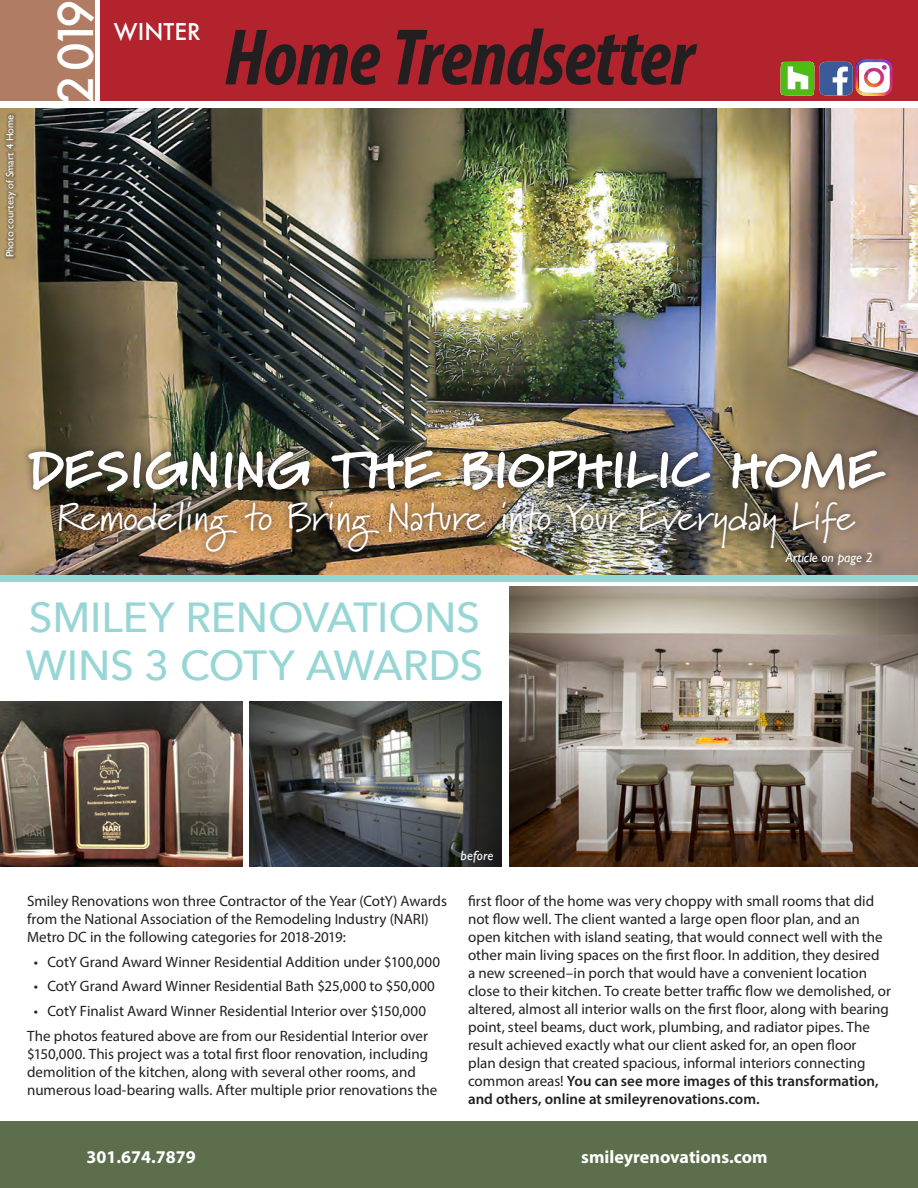
<style>
.page{position:relative;width:918px;height:1188px;background:#fff}
.page>*{position:absolute;margin:0;border:0;box-sizing:border-box;transform-origin:0 0}
.t1{font:italic 700 condensed 80.85px "Myriad Pro";letter-spacing:-.01em;color:#231f20}
.t2{font:900 51px "Marydale";letter-spacing:.01em;color:#fff}
.t3{font:500 46.65px "Futura";color:#fff}
.t4{font:500 42px/48px "Avenir Next";letter-spacing:-.005em;color:#98d6d5}
.t5{font:39px "Marydale";color:#fff}
.t6{font:500 22.5px "Futura";color:#fff}
.t7{font:700 18px "Myriad Pro";color:#fff}
.t8{font:15px/18px "Myriad Pro";color:#231f20}
.t9{font:italic 13.5px "Gill Sans";color:#fff}
.t10{font:10.5px "Gill Sans";color:#fff}
.s1{font-weight:600}
</style>
<div class="page">
<div style="left:0;top:0;width:94px;height:103px;background:#b07c64"></div>
<div style="left:100px;top:0;width:818px;height:103px;background:#b2232d"></div>
<img style="left:1px;top:108px;width:917px;height:467px">
<div style="left:0;top:101px;width:918px;height:6px;background:#fff"></div>
<div style="left:0;top:575px;width:918px;height:6px;background:#98d6d5"></div>
<div style="left:4px;top:112px;width:14px;height:147px;background:#231f20;opacity:.75"></div>
<div style="left:785px;top:545px;width:101px;height:28px;background:#231f20;opacity:.85"></div>
<div style="left:21px;top:442px;width:872px;height:57px;background:#231f20;opacity:.75"></div>
<div style="left:51px;top:494px;width:812px;height:65px;background:#231f20;opacity:.75"></div>
<div style="left:0;top:1121px;width:918px;height:67px;background:#5c6e4c"></div>
<svg style="left:781px;top:62px;width:72px;height:34px;background:#799a7c"></svg>
<img style="left:855px;top:59px;width:37px;height:37px">
<img style="left:249px;top:701px;width:253px;height:166px">
<img style="left:509px;top:586px;width:409px;height:281px">
<img style="left:0;top:701px;width:242px;height:166px">
<p class="t10" style="left:4px;top:257px;width:144px;rotate:-90deg">Photo courtesy of Smart 4 Home</p>
<h3 class="t3" style="left:44px;top:104px;width:106px;rotate:-90deg">2 019</h3>
<h3 class="t6" style="left:114px;top:17px;width:88px">WINTER</h3>
<p class="t1" style="left:224px;top:7px;width:471px">Home Trendsetter</p>
<h2 class="t2" style="left:29px;top:440px;width:854px">DESIGNING THE BIOPHILIC HOME</h2>
<h3 class="t5" style="left:57px;top:494px;width:799px">Remodeling to Bring Nature into Your Everyday Life</h3>
<p class="t9" style="left:786px;top:550px;width:89px">Article on page 2</p>
<p class="t4" style="left:26px;top:591px;width:459px">SMILEY RENOVATIONS<br>WINS 3 COTY AWARDS</p>
<p class="t8" style="left:27px;top:892px;width:421px">Smiley Renovations won three Contractor of the Year (CotY) Awards from the National Association of the Remodeling Industry (NARI)<br>Metro DC in the following categories for 2018-2019:</p>
<p class="t8" style="left:34px;top:952px;width:408px">• CotY Grand Award Winner Residential Addition under $100,000</p>
<p class="t8" style="left:34px;top:977px;width:403px">• CotY Grand Award Winner Residential Bath $25,000 to $50,000</p>
<p class="t8" style="left:34px;top:1002px;width:394px">• CotY Finalist Award Winner Residential Interior over $150,000</p>
<p class="t8" style="left:27px;top:1027px;width:412px">The photos featured above are from our Residential Interior over $150,000. This project was a total first floor renovation, including demolition of the kitchen, along with several other rooms, and numerous load-bearing walls. After multiple prior renovations the</p>
<p class="t9" style="left:461px;top:847px;width:34px">before</p>
<p class="t8" style="left:468px;top:892px;width:424px">first floor of the home was very choppy with small rooms that did not flow well. The client wanted a large open floor plan, and an open kitchen with island seating, that would connect well with the other main living spaces on the first floor. In addition, they desired<br>a new screened–in porch that would have a convenient location close to their kitchen. To create better traffic flow we demolished, or altered, almost all interior walls on the first floor, along with bearing point, steel beams, duct work, plumbing, and radiator pipes. The result achieved exactly what our client asked for, an open floor<br>plan design that created spacious, informal interiors connecting common areas! <span class="s1">You can see more images of this transformation, and others, online at smileyrenovations.com.</span></p>
<p class="t7" style="left:86px;top:1146px;width:111px">301.674.7879</p>
<p class="t7" style="left:581px;top:1146px;width:188px">smileyrenovations.com</p>
</div>
